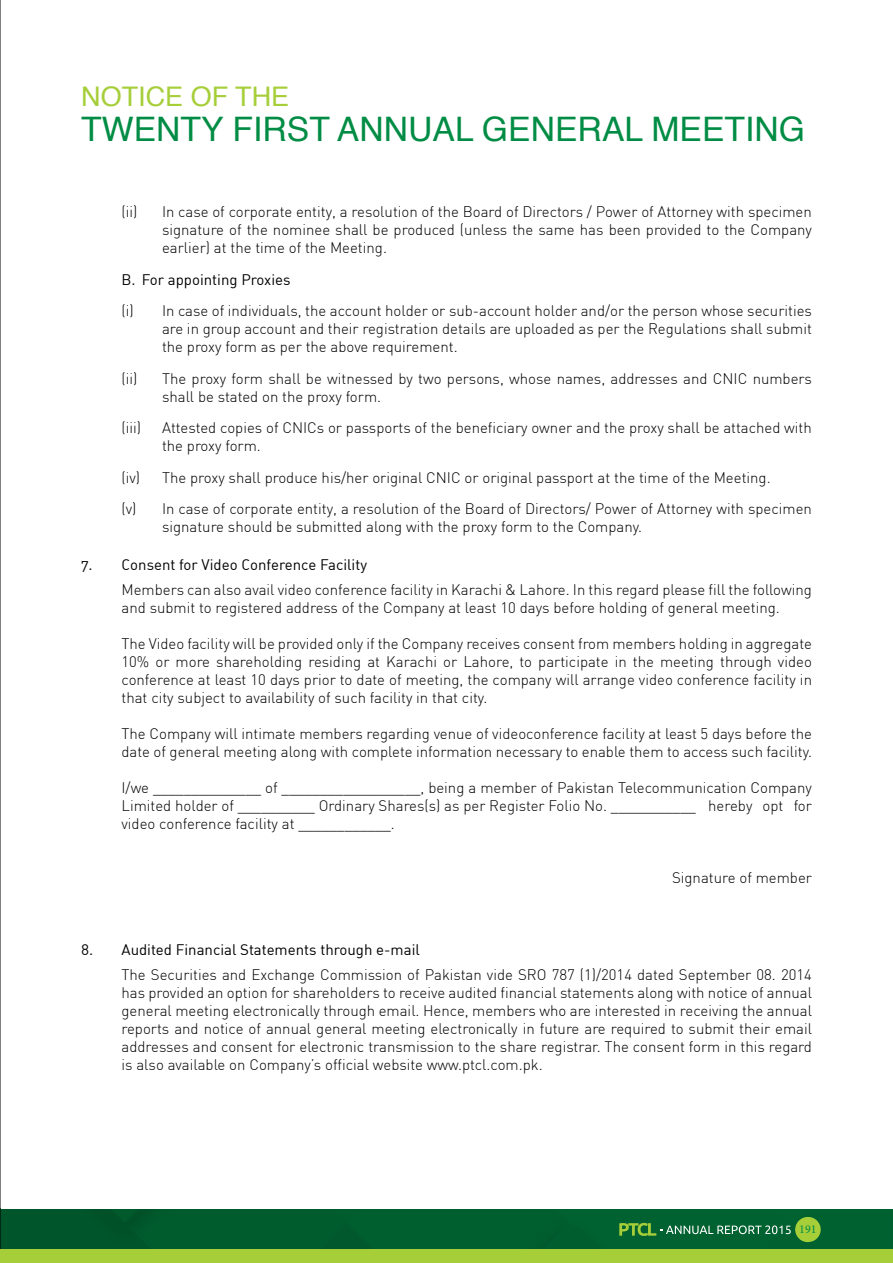
<style>
.page{position:relative;width:893px;height:1263px;background:#fff}
.page>*{position:absolute;margin:0;border:0;box-sizing:border-box;transform-origin:0 0}
.t1{font:33.75px "Helvetica";color:#008c44}
.t2{font:27px "Helvetica";color:#a6ce39}
.t3{font:300 15px/18px "DIN";color:#000;text-align:justify}
.t4{font:15px "DIN Regular Alternate";color:#000}
.t5{font:12px "Minion Pro";color:#008c44}
</style>
<div class="page">
<hr style="left:0;top:0;width:1px;height:1263px;background:#000">
<img style="left:0;top:1209px;width:893px;height:41px">
<div style="left:0;top:1250px;width:893px;height:13px;background:#a6ce39"></div>
<svg style="left:619px;top:1216px;width:204px;height:26px;background:#277a3e"></svg>
<h2 class="t2" style="left:81px;top:76px;width:210px">NOTICE OF THE</h2>
<h1 class="t1" style="left:81px;top:103px;width:725px">TWENTY FIRST ANNUAL GENERAL MEETING</h1>
<p class="t3" style="left:122px;top:203px;width:17px">(ii)</p>
<p class="t3" style="left:162px;top:203px;width:651px">In case of corporate entity, a resolution of the Board of Directors / Power of Attorney with specimen signature of the nominee shall be produced (unless the same has been provided to the Company earlier) at the time of the Meeting.</p>
<p class="t4" style="left:122px;top:270px;width:171px">B. For appointing Proxies</p>
<p class="t3" style="left:162px;top:302px;width:651px;text-indent:-40px">(i) In case of individuals, the account holder or sub-account holder and/or the person whose securities are in group account and their registration details are uploaded as per the Regulations shall submit the proxy form as per the above requirement.</p>
<p class="t3" style="left:162px;top:369px;width:651px;text-indent:-40px">(ii) The proxy form shall be witnessed by two persons, whose names, addresses and CNIC numbers shall be stated on the proxy form.</p>
<p class="t3" style="left:122px;top:419px;width:21px">(iii)</p>
<p class="t3" style="left:162px;top:419px;width:651px">Attested copies of CNICs or passports of the beneficiary owner and the proxy shall be attached with the proxy form.</p>
<p class="t3" style="left:122px;top:461px;width:692px;line-height:31.5px">(iv) The proxy shall produce his/her original CNIC or original passport at the time of the Meeting.<br>(v) In case of corporate entity, a resolution of the Board of Directors/ Power of Attorney with specimen</p>
<p class="t3" style="left:162px;top:518px;width:482px">signature should be submitted along with the proxy form to the Company.</p>
<p class="t4" style="left:81px;top:556px;width:288px">7. Consent for Video Conference Facility</p>
<p class="t3" style="left:122px;top:581px;width:692px">Members can also avail video conference facility in Karachi &amp; Lahore. In this regard please fill the following and submit to registered address of the Company at least 10 days before holding of general meeting.</p>
<p class="t3" style="left:122px;top:635px;width:692px">The Video facility will be provided only if the Company receives consent from members holding in aggregate 10% or more shareholding residing at Karachi or Lahore, to participate in the meeting through video conference at least 10 days prior to date of meeting, the company will arrange video conference facility in that city subject to availability of such facility in that city.</p>
<p class="t3" style="left:122px;top:725px;width:692px">The Company will intimate members regarding venue of videoconference facility at least 5 days before the date of general meeting along with complete information necessary to enable them to access such facility.</p>
<p class="t3" style="left:122px;top:779px;width:692px">I/we ______________ of __________________, being a member of Pakistan Telecommunication Company Limited holder of __________ Ordinary Shares(s) as per Register Folio No. ___________ hereby opt for video conference facility at ____________.</p>
<p class="t3" style="left:672px;top:869px;width:141px">Signature of member</p>
<p class="t4" style="left:81px;top:940px;width:340px">8. Audited Financial Statements through e-mail</p>
<p class="t3" style="left:122px;top:965px;width:692px">The Securities and Exchange Commission of Pakistan vide SRO 787 (1)/2014 dated September 08. 2014 has provided an option for shareholders to receive audited financial statements along with notice of annual general meeting electronically through email. Hence, members who are interested in receiving the annual reports and notice of annual general meeting electronically in future are required to submit their email addresses and consent for electronic transmission to the share registrar. The consent form in this regard is also available on Company’s official website www.ptcl.com.pk.</p>
<p class="t5" style="left:799px;top:1221px;width:19px">191</p>
</div>
